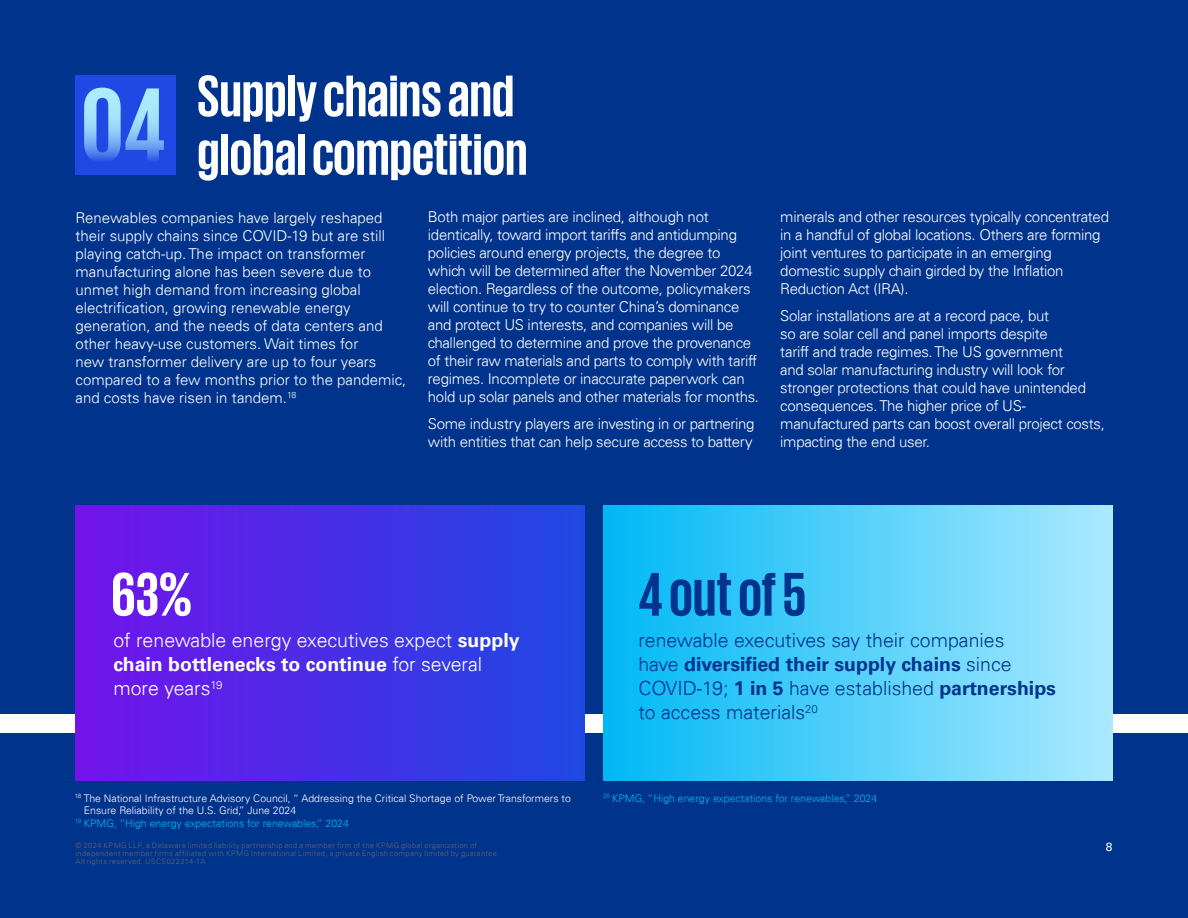
<style>
.page{position:relative;width:1188px;height:918px;background:#fff}
.page>*{position:absolute;margin:0;border:0;box-sizing:border-box;transform-origin:0 0}
.t1{font:700 108.3px "KPMG";color:#abebff}
.t2{font:700 63px "KPMG";color:#00338d}
.t3{font:700 63px "KPMG";color:#fff}
.t4{font:700 60px/58.5px "KPMG";color:#fff}
.t5{font:300 19.5px/24px "Univers 45";color:#00338d}
.t6{font:300 19.5px "Univers 45";color:#fff}
.t7{font:700 19.5px "Univers 65";color:#00338d}
.t8{font:700 19.5px "Univers 65";color:#fff}
.t9{font:300 15px/18px "Univers 45";letter-spacing:-.02em;color:#fff}
.t10{font:300 15px/18px "Univers 45";color:#fff}
.t11{font:12px "Univers 55 Roman";color:#fff}
.t12{font:300 10.5px "Univers 45";color:#fff}
.t13{font:300 10.5px "Univers 45";color:#00bbea}
.t14{font:300 7.5px/8.1px "Univers 45";letter-spacing:.045em;color:#666}
.s1{font-family:"Univers 65";font-weight:700}
.s2{font-family:"Univers 45";font-weight:300}
</style>
<div class="page">
<div style="left:0;top:733px;width:1188px;height:185px;background:#00338c"></div>
<div style="left:0;top:0;width:1188px;height:714px;background:#00338c"></div>
<div style="left:76px;top:506px;width:509px;height:274px;background:linear-gradient(to right,#7213ea,#1f49e2)"></div>
<div style="left:603px;top:506px;width:509px;height:274px;background:linear-gradient(to right,#00b8f5,#abeaff)"></div>
<div style="left:76px;top:76px;width:100px;height:99px;background:#1e49e2"></div>
<h3 class="t4" style="left:197px;top:65px;width:332px">Supply chains and global competition</h3>
<p class="t10" style="left:76px;top:209px;width:332px">Renewables companies have largely reshaped their supply chains since COVID-19 but are still playing catch-up. The impact on transformer manufacturing alone has been severe due to unmet high demand from increasing global electrification, growing renewable energy generation, and the needs of data centers and other heavy-use customers. Wait times for<br>new transformer delivery are up to four years compared to a few months prior to the pandemic, and costs have risen in tandem.<sup>18</sup></p>
<p class="t9" style="left:428px;top:208px;width:333px">Both major parties are inclined, although not identically, toward import tariffs and antidumping policies around energy projects, the degree to which will be determined after the November 2024 election. Regardless of the outcome, policymakers will continue to try to counter China’s dominance and protect US interests, and companies will be challenged to determine and prove the provenance of their raw materials and parts to comply with tariff regimes. Incomplete or inaccurate paperwork can hold up solar panels and other materials for months.</p>
<p class="t9" style="left:428px;top:415px;width:328px">Some industry players are investing in or partnering with entities that can help secure access to battery</p>
<h1 class="t1" style="left:81px;top:71px;width:87px">04</h1>
<p class="t9" style="left:780px;top:208px;width:330px">minerals and other resources typically concentrated in a handful of global locations. Others are forming joint ventures to participate in an emerging domestic supply chain girded by the Inflation Reduction Act (IRA).</p>
<p class="t9" style="left:780px;top:307px;width:326px">Solar installations are at a record pace, but<br>so are solar cell and panel imports despite<br>tariff and trade regimes. The US government<br>and solar manufacturing industry will look for stronger protections that could have unintended consequences. The higher price of US&shy;manufactured parts can boost overall project costs, impacting the end user.</p>
<h2 class="t3" style="left:111px;top:563px;width:83px">63%</h2>
<h2 class="t2" style="left:638px;top:563px;width:169px">4 out of 5</h2>
<h3 class="t6" style="left:113px;top:629px;width:408px">of renewable energy executives expect <span class="s1">supply</span></h3>
<h3 class="t8" style="left:113px;top:653px;width:370px">chain bottlenecks to continue <span class="s2">for several</span></h3>
<h3 class="t6" style="left:113px;top:677px;width:111px">more years<sup>19</sup></h3>
<h3 class="t5" style="left:638px;top:629px;width:368px">renewable executives say their companies</h3>
<h3 class="t7" style="left:638px;top:653px;width:375px"><span class="s2">have</span> diversified their supply chains <span class="s2">since</span></h3>
<h3 class="t5" style="left:638px;top:677px;width:419px">COVID-19; <span class="s1">1 in 5</span> have established <span class="s1">partnerships </span>to access materials<sup>20</sup></h3>
<p class="t12" style="left:75px;top:792px;width:498px"><sup>18</sup> The National Infrastructure Advisory Council, “ Addressing the Critical Shortage of Power Transformers to</p>
<p class="t12" style="left:84px;top:804px;width:214px">Ensure Reliability of the U.S. Grid,” June 2024</p>
<p class="t13" style="left:75px;top:817px;width:276px"><sup>19</sup> KPMG, “High energy expectations for renewables,” 2024</p>
<p class="t14" style="left:76px;top:841px;width:403px">© 2024 KPMG LLP, a Delaware limited liability partnership and a member firm of the KPMG global organization of</p>
<p class="t11" style="left:1106px;top:840px;width:8px">8</p>
<p class="t14" style="left:76px;top:850px;width:425px">independent member firms affiliated with KPMG International Limited, a private English company limited by guarantee.<br>All rights reserved. USCS022214-1A</p>
<p class="t13" style="left:603px;top:792px;width:276px"><sup>20</sup> KPMG, “High energy expectations for renewables,” 2024</p>
</div>
